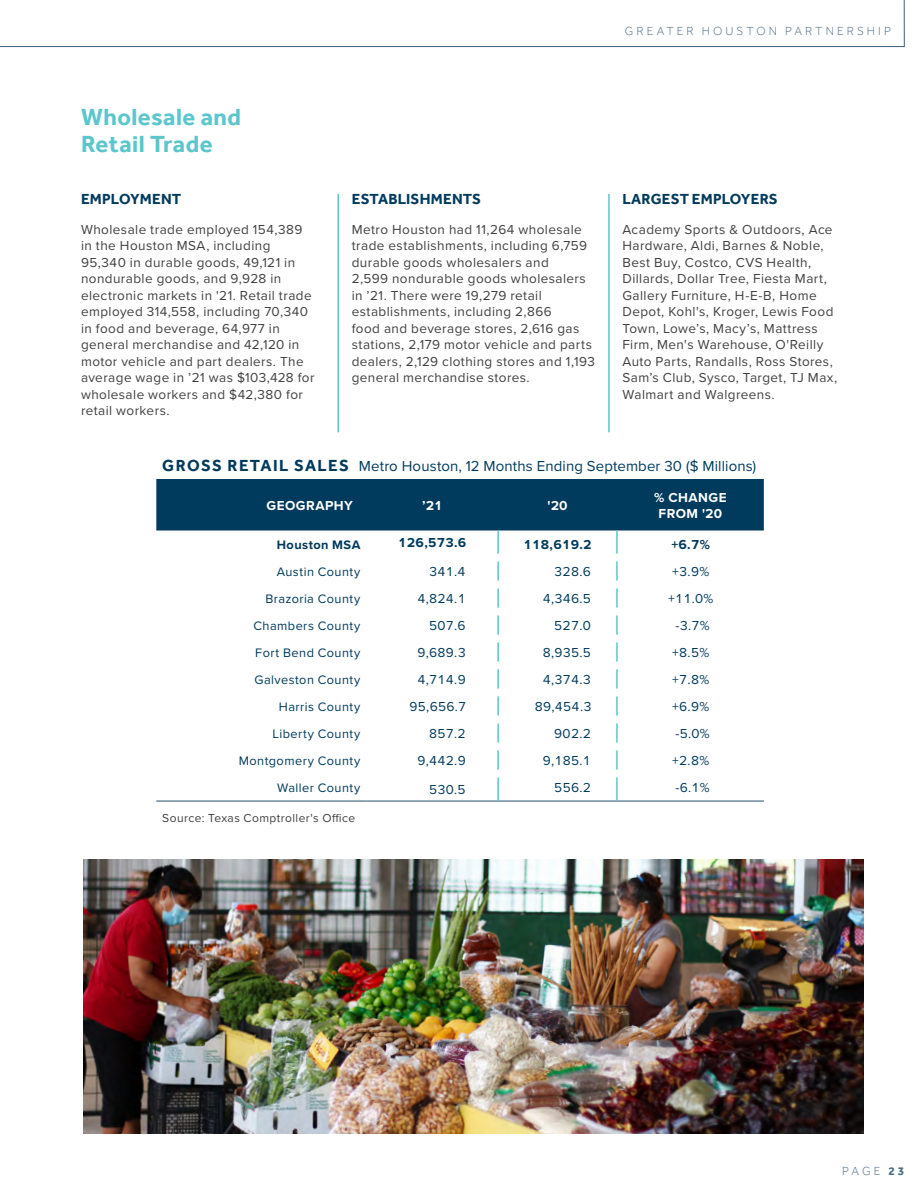
<style>
.page{position:relative;width:918px;height:1188px;background:#fff}
.page>*{position:absolute;margin:0;border:0;box-sizing:border-box;transform-origin:0 0}
.t1{font:700 24px/27px "Effra";letter-spacing:.02em;color:#5bc6cc}
.t2{font:15px "Proxima Nova";letter-spacing:.01em;color:#003a5d}
.t3{font:700 15px "Effra";letter-spacing:.01em;color:#003a5d}
.t4{font:13.5px/16.5px "Proxima Nova";letter-spacing:.03em;color:#414042}
.t5{font:13.5px "Proxima Nova";letter-spacing:.02em;color:#003a5d}
.t6{font:700 13.5px/16.5px "Proxima Nova";letter-spacing:.035em;color:#fff;text-align:center}
.t7{font:700 13.5px "Proxima Nova";letter-spacing:.02em;color:#003a5d}
.t8{font:12.75px "Proxima Nova";letter-spacing:.035em;color:#003a5d}
.t9{font:700 12.75px "Proxima Nova";letter-spacing:.03em;color:#003a5d}
.t10{font:12px "Proxima Nova";letter-spacing:.035em;color:#414042}
.t11{font:300 12px "Effra";letter-spacing:.255em;color:#496b84}
.s1{font-family:"Effra";font-weight:700;font-size:16.5px}
.s2{font-weight:700}
</style>
<div class="page">
<hr style="left:337px;top:194px;width:2px;height:238px;background:#5bc6cc">
<hr style="left:608px;top:194px;width:2px;height:238px;background:#5bc6cc">
<div style="left:156px;top:479px;width:608px;height:52px;background:#003a5d"></div>
<hr style="left:156px;top:801px;width:210px;height:1px;background:#39607a">
<hr style="left:366px;top:801px;width:132px;height:1px;background:#39607a">
<hr style="left:498px;top:801px;width:119px;height:1px;background:#39607a">
<hr style="left:617px;top:801px;width:147px;height:1px;background:#39607a">
<hr style="left:497px;top:531px;width:2px;height:23px;background:#5bc6cc">
<hr style="left:616px;top:531px;width:2px;height:23px;background:#5bc6cc">
<hr style="left:497px;top:561px;width:2px;height:20px;background:#5bc6cc">
<hr style="left:616px;top:561px;width:2px;height:20px;background:#5bc6cc">
<hr style="left:497px;top:588px;width:2px;height:20px;background:#5bc6cc">
<hr style="left:616px;top:588px;width:2px;height:20px;background:#5bc6cc">
<hr style="left:497px;top:615px;width:2px;height:20px;background:#5bc6cc">
<hr style="left:616px;top:615px;width:2px;height:20px;background:#5bc6cc">
<hr style="left:497px;top:642px;width:2px;height:20px;background:#5bc6cc">
<hr style="left:616px;top:642px;width:2px;height:20px;background:#5bc6cc">
<hr style="left:497px;top:669px;width:2px;height:20px;background:#5bc6cc">
<hr style="left:616px;top:669px;width:2px;height:20px;background:#5bc6cc">
<hr style="left:497px;top:696px;width:2px;height:20px;background:#5bc6cc">
<hr style="left:616px;top:696px;width:2px;height:20px;background:#5bc6cc">
<hr style="left:497px;top:723px;width:2px;height:20px;background:#5bc6cc">
<hr style="left:616px;top:723px;width:2px;height:20px;background:#5bc6cc">
<hr style="left:497px;top:750px;width:2px;height:20px;background:#5bc6cc">
<hr style="left:616px;top:750px;width:2px;height:20px;background:#5bc6cc">
<hr style="left:497px;top:777px;width:2px;height:24px;background:#5bc6cc">
<hr style="left:616px;top:777px;width:2px;height:24px;background:#5bc6cc">
<img style="left:83px;top:859px;width:780px;height:275px">
<svg style="left:0;top:0;width:905px;height:47px"></svg>
<h1 class="t1" style="left:81px;top:103px;width:162px">Wholesale and<br>Retail Trade</h1>
<p class="t3" style="left:81px;top:190px;width:102px">EMPLOYMENT</p>
<p class="t4" style="left:81px;top:220px;width:235px">Wholesale trade employed 154,389 in the Houston MSA, including<br>95,340 in durable goods, 49,121 in nondurable goods, and 9,928 in electronic markets in '21. Retail trade employed 314,558, including 70,340 in food and beverage, 64,977 in general merchandise and 42,120 in motor vehicle and part dealers. The average wage in ’21 was $103,428 for wholesale workers and $42,380 for retail workers.</p>
<p class="t11" style="left:625px;top:24px;width:268px">GREATER HOUSTON PARTNERSHIP</p>
<p class="t3" style="left:352px;top:190px;width:131px">ESTABLISHMENTS</p>
<p class="t4" style="left:352px;top:220px;width:245px">Metro Houston had 11,264 wholesale trade establishments, including 6,759 durable goods wholesalers and<br>2,599 nondurable goods wholesalers in ’21. There were 19,279 retail establishments, including 2,866<br>food and beverage stores, 2,616 gas stations, 2,179 motor vehicle and parts dealers, 2,129 clothing stores and 1,193 general merchandise stores.</p>
<p class="t3" style="left:622px;top:190px;width:157px">LARGEST EMPLOYERS</p>
<p class="t4" style="left:622px;top:220px;width:216px">Academy Sports &amp; Outdoors, Ace<br>Hardware, Aldi, Barnes &amp; Noble,<br>Best Buy, Costco, CVS Health,<br>Dillards, Dollar Tree, Fiesta Mart,<br>Gallery Furniture, H-E-B, Home<br>Depot, Kohl's, Kroger, Lewis Food<br>Town, Lowe’s, Macy’s, Mattress<br>Firm, Men's Warehouse, O'Reilly<br>Auto Parts, Randalls, Ross Stores,<br>Sam’s Club, Sysco, Target, TJ Max,<br>Walmart and Walgreens.</p>
<p class="t2" style="left:162px;top:455px;width:596px"><span class="s1">GROSS RETAIL SALES</span> Metro Houston, 12 Months Ending September 30 ($ Millions)</p>
<p class="t6" style="left:266px;top:497px;width:88px">GEOGRAPHY</p>
<p class="t6" style="left:422px;top:497px;width:22px">’21</p>
<p class="t6" style="left:547px;top:497px;width:22px">'20</p>
<p class="t6" style="left:654px;top:489px;width:74px">% CHANGE<br>FROM '20</p>
<p class="t9" style="left:277px;top:535px;width:85px">Houston MSA</p>
<p class="t7" style="left:398px;top:533px;width:69px">126,573.6</p>
<p class="t7" style="left:524px;top:535px;width:69px">118,619.2</p>
<p class="t7" style="left:672px;top:535px;width:40px">+6.7%</p>
<p class="t8" style="left:277px;top:562px;width:85px">Austin County</p>
<p class="t5" style="left:429px;top:562px;width:38px">341.4</p>
<p class="t5" style="left:554px;top:562px;width:38px">328.6</p>
<p class="t5" style="left:672px;top:562px;width:38px">+3.9%</p>
<p class="t8" style="left:265px;top:589px;width:96px">Brazoria County</p>
<p class="t5" style="left:418px;top:589px;width:50px">4,824.1</p>
<p class="t5" style="left:543px;top:589px;width:50px">4,346.5</p>
<p class="t5" style="left:668px;top:589px;width:47px">+11.0%</p>
<p class="t8" style="left:254px;top:616px;width:108px">Chambers County</p>
<p class="t5" style="left:429px;top:616px;width:38px">507.6</p>
<p class="t5" style="left:554px;top:616px;width:38px">527.0</p>
<p class="t5" style="left:676px;top:616px;width:36px">-3.7%</p>
<p class="t8" style="left:255px;top:643px;width:107px">Fort Bend County</p>
<p class="t5" style="left:418px;top:643px;width:50px">9,689.3</p>
<p class="t5" style="left:543px;top:643px;width:50px">8,935.5</p>
<p class="t5" style="left:672px;top:643px;width:38px">+8.5%</p>
<p class="t8" style="left:254px;top:670px;width:107px">Galveston County</p>
<p class="t5" style="left:418px;top:670px;width:50px">4,714.9</p>
<p class="t5" style="left:543px;top:670px;width:50px">4,374.3</p>
<p class="t5" style="left:672px;top:670px;width:38px">+7.8%</p>
<p class="t8" style="left:279px;top:697px;width:83px">Harris County</p>
<p class="t5" style="left:410px;top:697px;width:58px">95,656.7</p>
<p class="t5" style="left:535px;top:697px;width:58px">89,454.3</p>
<p class="t5" style="left:672px;top:697px;width:38px">+6.9%</p>
<p class="t8" style="left:273px;top:724px;width:89px">Liberty County</p>
<p class="t5" style="left:429px;top:724px;width:38px">857.2</p>
<p class="t5" style="left:554px;top:724px;width:38px">902.2</p>
<p class="t5" style="left:676px;top:724px;width:36px">-5.0%</p>
<p class="t8" style="left:239px;top:751px;width:123px">Montgomery County</p>
<p class="t5" style="left:418px;top:751px;width:50px">9,442.9</p>
<p class="t5" style="left:543px;top:751px;width:50px">9,185.1</p>
<p class="t5" style="left:672px;top:751px;width:38px">+2.8%</p>
<p class="t8" style="left:277px;top:778px;width:85px">Waller County</p>
<p class="t5" style="left:429px;top:780px;width:38px">530.5</p>
<p class="t5" style="left:554px;top:778px;width:38px">556.2</p>
<p class="t5" style="left:676px;top:778px;width:36px">-6.1%</p>
<p class="t10" style="left:162px;top:809px;width:194px">Source: Texas Comptroller's Office</p>
<p class="t11" style="left:842px;top:1163px;width:64px">PAGE <span class="s2">23</span></p>
</div>
